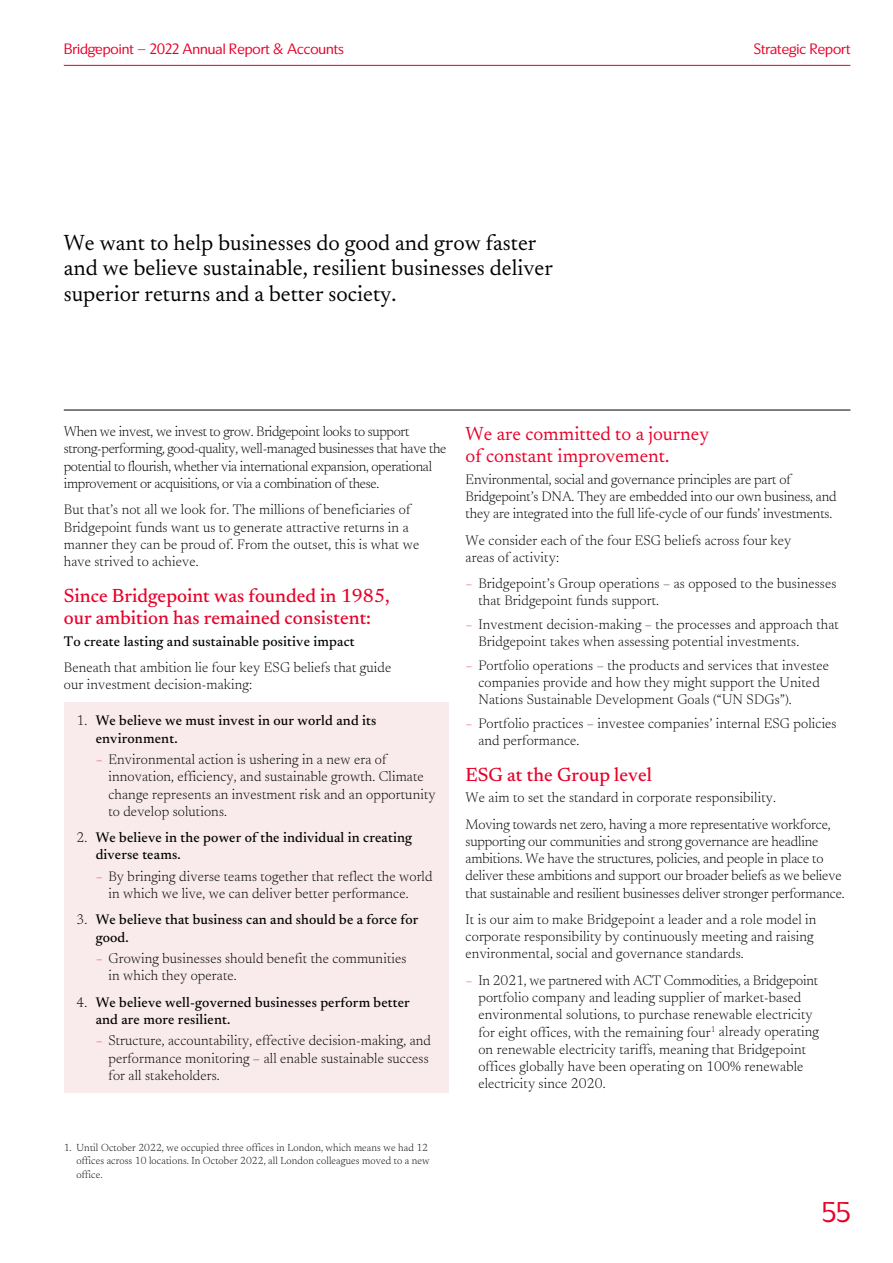
<style>
.page{position:relative;width:893px;height:1263px;background:#fff}
.page>*{position:absolute;margin:0;border:0;box-sizing:border-box;transform-origin:0 0}
.t1{font:28.5px "Bridgepoint";color:#e8002a}
.t2{font:22.5px/25.5px "Newsreader Text";color:#000}
.t3{font:500 19.5px/22.5px "Newsreader Text";color:#e8002a}
.t4{font:19.5px/22.5px "Newsreader Text";color:#e8002a}
.t5{font:15px "Bridgepoint";color:#e8002a}
.t6{font:300 14.25px/17.2px "Newsreader Text";letter-spacing:.01em;color:#000}
.t7{font:300 14.25px/17.2px "Newsreader Text";letter-spacing:-.01em;color:#000}
.t8{font:500 14.25px/17.2px "Newsreader Text";letter-spacing:.01em;color:#000}
.t9{font:300 14.25px/17.2px "Newsreader Text";letter-spacing:-.02em;color:#000}
.t10{font:300 10.5px/13.5px "Newsreader Text";letter-spacing:.01em;color:#000}
.s1{font-weight:300}
.s2{color:#e8002a}
</style>
<div class="page">
<div style="left:64px;top:702px;width:385px;height:390px;background:#f9eaec"></div>
<hr style="left:64px;top:410px;width:786px;height:1px;background:#000">
<hr style="left:64px;top:65px;width:786px;height:1px;background:#e8002a">
<p class="t5" style="left:64px;top:40px;width:282px">Bridgepoint – 2022 Annual Report &amp; Accounts</p>
<p class="t5" style="left:754px;top:40px;width:98px">Strategic Report</p>
<h2 class="t2" style="left:64px;top:228px;width:491px">We want to help businesses do good and grow faster and we believe sustainable, resilient businesses deliver superior returns and a better society.</h2>
<p class="t9" style="left:64px;top:422px;width:384px">When we invest, we invest to grow. Bridgepoint looks to support strong-performing, good-quality, well-managed businesses that have the potential to flourish, whether via international expansion, operational improvement or acquisitions, or via a combination of these.</p>
<p class="t6" style="left:64px;top:500px;width:357px">But that’s not all we look for. The millions of beneficiaries of Bridgepoint funds want us to generate attractive returns in a manner they can be proud of. From the outset, this is what we have strived to achieve.</p>
<h3 class="t3" style="left:64px;top:583px;width:327px">Since Bridgepoint was founded in 1985, our ambition has remained consistent:</h3>
<p class="t8" style="left:64px;top:631px;width:292px">To create lasting and sustainable positive impact</p>
<p class="t6" style="left:64px;top:658px;width:329px">Beneath that ambition lie four key ESG beliefs that guide our investment decision-making:</p>
<p class="t8" style="left:96px;top:711px;width:282px;text-indent:-19px"><span class="s1">1.</span> We believe we must invest in our world and its environment.</p>
<p class="t6" style="left:108px;top:750px;width:329px;text-indent:-13px"><span class="s2">−</span> Environmental action is ushering in a new era of innovation, efficiency, and sustainable growth. Climate change represents an investment risk and an opportunity to develop solutions.</p>
<p class="t8" style="left:96px;top:828px;width:318px;text-indent:-19px"><span class="s1">2.</span> We believe in the power of the individual in creating diverse teams.</p>
<p class="t6" style="left:108px;top:867px;width:326px;text-indent:-13px"><span class="s2">−</span> By bringing diverse teams together that reflect the world in which we live, we can deliver better performance.</p>
<p class="t8" style="left:96px;top:910px;width:324px;text-indent:-19px"><span class="s1">3.</span> We believe that business can and should be a force for good.</p>
<p class="t6" style="left:108px;top:949px;width:299px;text-indent:-13px"><span class="s2">−</span> Growing businesses should benefit the communities in which they operate.</p>
<p class="t8" style="left:96px;top:992px;width:316px;text-indent:-19px"><span class="s1">4.</span> We believe well-governed businesses perform better and are more resilient.</p>
<p class="t6" style="left:108px;top:1031px;width:324px;text-indent:-13px"><span class="s2">−</span> Structure, accountability, effective decision-making, and performance monitoring – all enable sustainable success for all stakeholders.</p>
<h3 class="t4" style="left:466px;top:421px;width:245px">We are committed to a journey of constant improvement.</h3>
<p class="t7" style="left:466px;top:469px;width:372px">Environmental, social and governance principles are part of<br>Bridgepoint’s DNA. They are embedded into our own business, and they are integrated into the full life-cycle of our funds’ investments.</p>
<p class="t6" style="left:466px;top:530px;width:327px">We consider each of the four ESG beliefs across four key areas of activity:</p>
<p class="t6" style="left:478px;top:574px;width:359px;text-indent:-13px"><span class="s2">−</span> Bridgepoint’s Group operations – as opposed to the businesses that Bridgepoint funds support.</p>
<p class="t6" style="left:478px;top:615px;width:362px;text-indent:-13px"><span class="s2">−</span> Investment decision-making – the processes and approach that<br>Bridgepoint takes when assessing potential investments.</p>
<p class="t6" style="left:478px;top:656px;width:352px;text-indent:-13px"><span class="s2">−</span> Portfolio operations – the products and services that investee companies provide and how they might support the United<br>Nations Sustainable Development Goals (“UN SDGs”).</p>
<p class="t6" style="left:478px;top:714px;width:360px;text-indent:-13px"><span class="s2">−</span> Portfolio practices – investee companies’ internal ESG policies and performance.</p>
<h3 class="t3" style="left:466px;top:762px;width:188px">ESG at the Group level</h3>
<p class="t7" style="left:466px;top:784px;width:366px;line-height:26.2px">We aim to set the standard in corporate responsibility.<br>Moving towards net zero, having a more representative workforce,</p>
<p class="t7" style="left:466px;top:832px;width:380px">supporting our communities and strong governance are headline ambitions. We have the structures, policies, and people in place to deliver these ambitions and support our broader beliefs as we believe that sustainable and resilient businesses deliver stronger performance.</p>
<p class="t6" style="left:466px;top:910px;width:352px">It is our aim to make Bridgepoint a leader and a role model in corporate responsibility by continuously meeting and raising environmental, social and governance standards.</p>
<p class="t6" style="left:478px;top:970px;width:342px;text-indent:-13px"><span class="s2">−</span> In 2021, we partnered with ACT Commodities, a Bridgepoint portfolio company and leading supplier of market-based environmental solutions, to purchase renewable electricity for eight offices, with the remaining four<sup>1</sup> already operating on renewable electricity tariffs, meaning that Bridgepoint offices globally have been operating on 100% renewable electricity since 2020.</p>
<p class="t10" style="left:77px;top:1140px;width:355px;text-indent:-13px">1. Until October 2022, we occupied three offices in London, which means we had 12 offices across 10 locations. In October 2022, all London colleagues moved to a new office.</p>
<h1 class="t1" style="left:822px;top:1194px;width:30px">55</h1>
</div>
